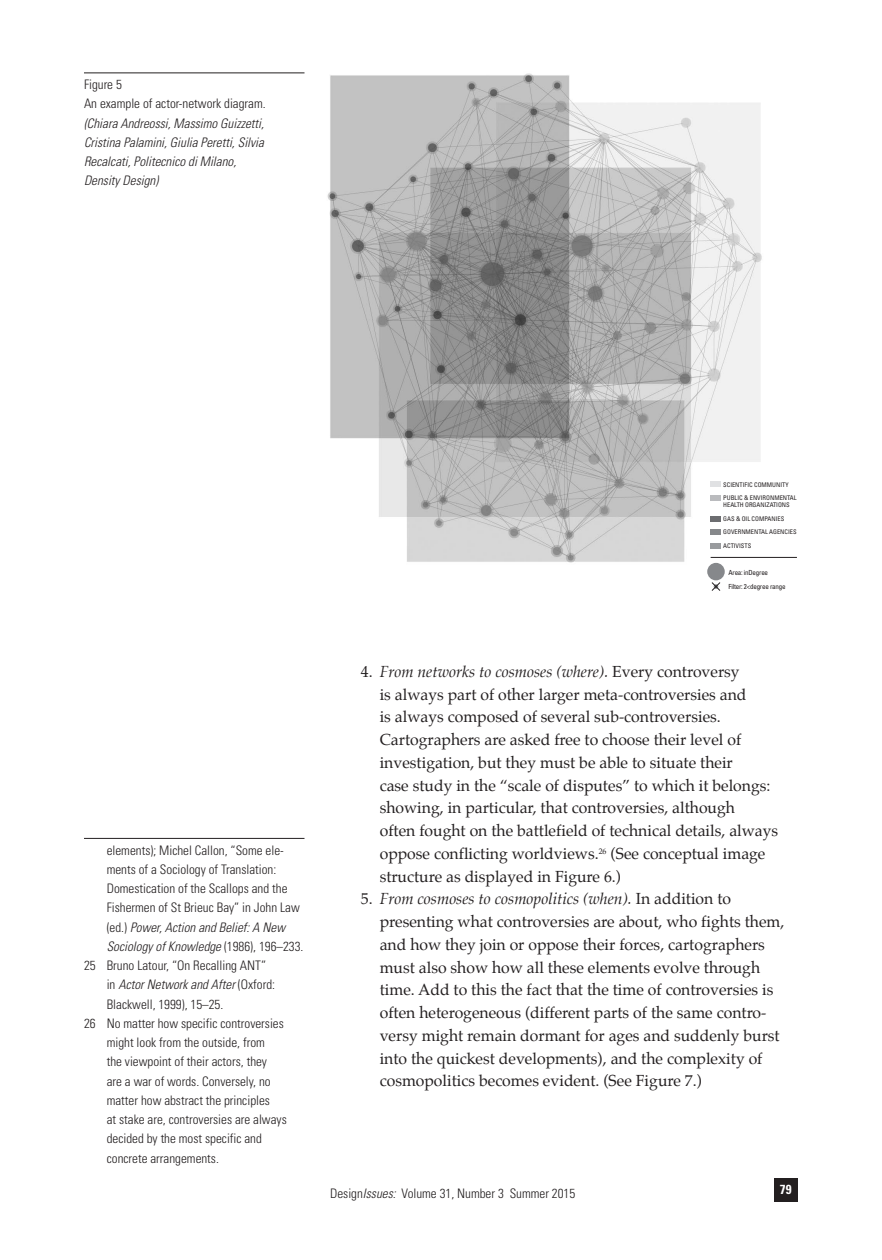
<style>
.page{position:relative;width:882px;height:1260px;background:#fff}
.page>*{position:absolute;margin:0;border:0;box-sizing:border-box;transform-origin:0 0}
.TextHangNumbers{font:15.75px/22.8px "Palatino";color:#231f20}
.NotesStart{font:300 condensed 13.12px/19.2px "Univers";color:#231f20}
.CaptionStart{font:italic 300 condensed 13.12px/19.2px "Univers";color:#231f20}
.t1{font:700 condensed 13.12px "Univers";color:#fff}
.TextQuote{font:condensed 7px "Univers";letter-spacing:-.03em;color:#231f20}
.TextQuote-2{font:condensed 6.48px/6.5px "Univers";color:#231f20}
.s1{font-style:normal}
.s2{font-style:italic}
</style>
<div class="page">
<div style="left:774px;top:1179px;width:23px;height:23px;background:#231f20"></div>
<img style="left:327px;top:73px;width:470px;height:507px">
<hr style="left:84px;top:72px;width:220px;height:1px;background:#231f20">
<hr style="left:84px;top:838px;width:220px;height:1px;background:#231f20">
<div style="left:711px;top:482px;width:10px;height:5px;background:#e0e1e3"></div>
<div style="left:711px;top:495px;width:10px;height:6px;background:#babbbe"></div>
<div style="left:711px;top:516px;width:10px;height:6px;background:#6c6d70"></div>
<div style="left:711px;top:530px;width:10px;height:5px;background:#86888b"></div>
<div style="left:711px;top:543px;width:10px;height:6px;background:#999b9e"></div>
<hr style="left:711px;top:557px;width:86px;height:1px;background:#231f20">
<div style="left:707px;top:563px;width:18px;height:17px;background:#86888b;border-radius:50%"></div>
<svg style="left:711px;top:582px;width:10px;height:9px"></svg>
<p class="CaptionStart" style="left:84px;top:75px;width:183px"><span class="s1">Figure 5<br>An example of actor-network diagram. </span>(Chiara Andreossi, Massimo Guizzetti,<br>Cristina Palamini, Giulia Peretti, Silvia<br>Recalcati, Politecnico di Milano,<br>Density Design)</p>
<p class="TextQuote-2" style="left:723px;top:481px;width:67px">SCIENTIFIC COMMUNITY</p>
<p class="TextQuote-2" style="left:723px;top:495px;width:75px">PUBLIC &amp; ENVIRONMENTAL<br>HEALTH ORGANIZATIONS</p>
<p class="TextQuote-2" style="left:723px;top:515px;width:63px">GAS &amp; OIL COMPANIES</p>
<p class="TextQuote-2" style="left:723px;top:529px;width:75px">GOVERNMENTAL AGENCIES</p>
<p class="TextQuote-2" style="left:723px;top:543px;width:30px">ACTIVISTS</p>
<p class="TextQuote" style="left:728px;top:568px;width:41px">Area: inDegree</p>
<p class="TextQuote" style="left:728px;top:582px;width:59px">Filter: 2&lt;degree range</p>
<p class="NotesStart" style="left:107px;top:840px;width:198px">elements); Michel Callon, “Some ele&shy;ments of a Sociology of Translation:<br>Domestication of the Scallops and the Fishermen of St Brieuc Bay” in John Law (ed.) <span class="s2">Power, Action and Belief: A New Sociology of Knowledge</span> (1986), 196–233.</p>
<p class="NotesStart" style="left:107px;top:956px;width:170px;text-indent:-23px">25 Bruno Latour, “On Recalling ANT” in <span class="s2">Actor Network and After</span> (Oxford:<br>Blackwell, 1999), 15–25.</p>
<p class="NotesStart" style="left:107px;top:1014px;width:182px;text-indent:-23px">26 No matter how specific controversies might look from the outside, from<br>the viewpoint of their actors, they<br>are a war of words. Conversely, no matter how abstract the principles<br>at stake are, controversies are always decided by the most specific and concrete arrangements.</p>
<p class="TextHangNumbers" style="left:380px;top:660px;width:400px;text-indent:-19px">4. <span class="s2">From networks to cosmoses (where).</span> Every controversy<br>is always part of other larger meta-controversies and<br>is always composed of several sub-controversies.<br>Cartographers are asked free to choose their level of investigation, but they must be able to situate their<br>case study in the “scale of disputes” to which it belongs: showing, in particular, that controversies, although<br>often fought on the battlefield of technical details, always oppose conflicting worldviews.<sup>26</sup> (See conceptual image structure as displayed in Figure 6.)</p>
<p class="TextHangNumbers" style="left:380px;top:887px;width:406px;text-indent:-19px">5. <span class="s2">From cosmoses to cosmopolitics (when).</span> In addition to presenting what controversies are about, who fights them, and how they join or oppose their forces, cartographers must also show how all these elements evolve through time. Add to this the fact that the time of controversies is often heterogeneous (different parts of the same contro&shy;versy might remain dormant for ages and suddenly burst into the quickest developments), and the complexity of cosmopolitics becomes evident. (See Figure 7.)</p>
<p class="NotesStart" style="left:330px;top:1183px;width:247px">Design<span class="s2">Issues:</span> Volume 31, Number 3 Summer 2015</p>
<p class="t1" style="left:780px;top:1182px;width:13px">79</p>
</div>
